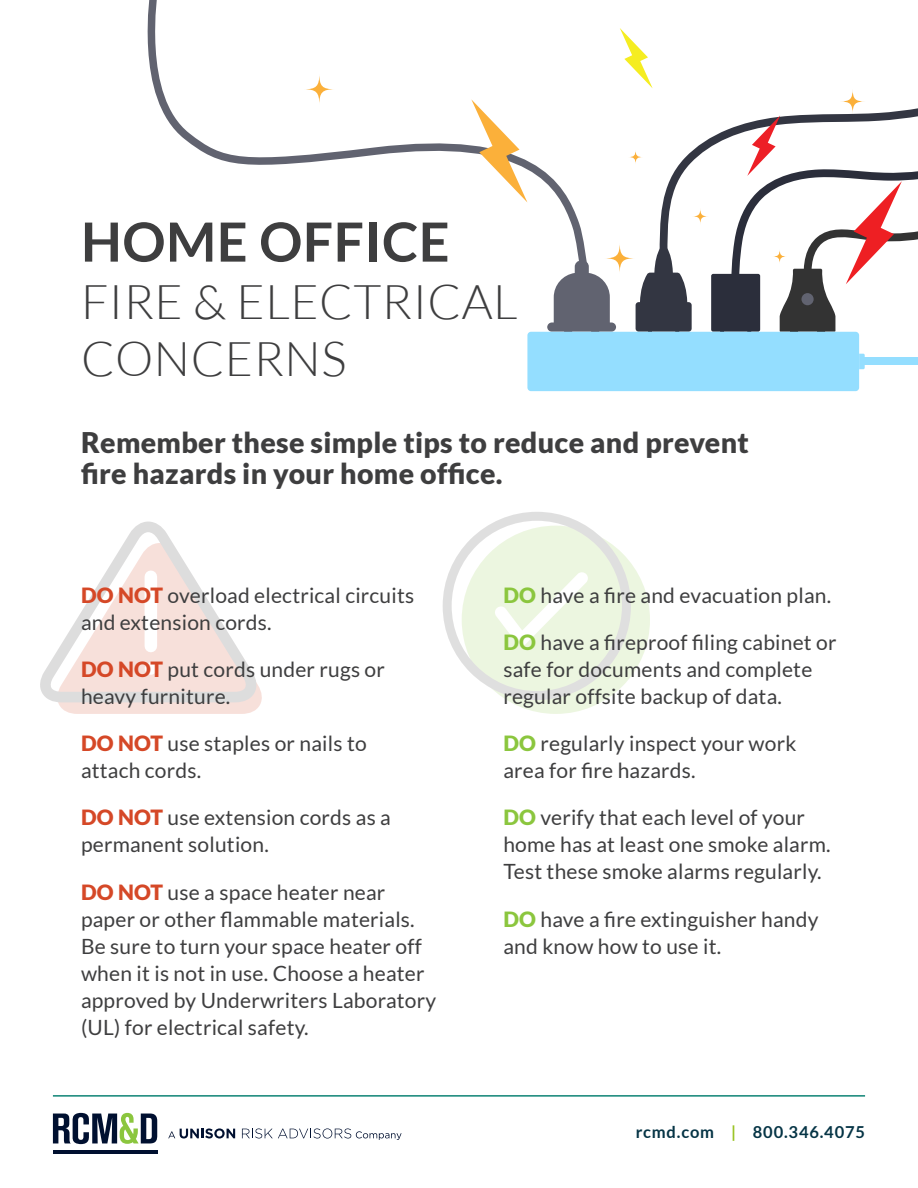
<style>
.page{position:relative;width:918px;height:1188px;background:#fff}
.page>*{position:absolute;margin:0;border:0;box-sizing:border-box;transform-origin:0 0}
.Body{font:700 54px "Lato";letter-spacing:.01em;color:#3e3e3f}
.Body-2{font:300 48px/57px "Lato";letter-spacing:.01em;color:#3e3e3f}
.Body-3{font:900 28.5px/31.5px "Lato";letter-spacing:.01em;color:#3e3e3f}
.Body-4{font:21px/27px "Lato";letter-spacing:.01em;color:#3e3e3f}
.Info{font:700 16.5px "Lato";letter-spacing:.05em;color:#053445}
.s1{font-weight:900;color:#d54827}
.s2{font-weight:900;color:#8bc63e}
.s3{color:#98c21f}
</style>
<div class="page">
<svg style="left:147px;top:0;width:440px;height:261px"></svg>
<svg style="left:40px;top:522px;width:222px;height:192px"></svg>
<div style="left:145px;top:577px;width:12px;height:69px;background:#fff"></div>
<div style="left:145px;top:662px;width:12px;height:13px;background:#fff;border-radius:50%"></div>
<svg style="left:443px;top:512px;width:207px;height:202px"></svg>
<svg style="left:547px;top:261px;width:69px;height:71px"></svg>
<div style="left:527px;top:332px;width:332px;height:59px;background:#94deff;border-radius:4px"></div>
<div style="left:862px;top:358px;width:56px;height:7px;background:#94deff"></div>
<svg style="left:859px;top:354px;width:6px;height:15px"></svg>
<svg style="left:620px;top:28px;width:33px;height:60px"></svg>
<svg style="left:636px;top:108px;width:282px;height:224px"></svg>
<svg style="left:471px;top:99px;width:56px;height:104px"></svg>
<svg style="left:840px;top:88px;width:26px;height:27px"></svg>
<svg style="left:604px;top:242px;width:32px;height:32px"></svg>
<svg style="left:628px;top:149px;width:15px;height:16px"></svg>
<svg style="left:772px;top:249px;width:15px;height:15px"></svg>
<svg style="left:692px;top:208px;width:17px;height:17px"></svg>
<svg style="left:303px;top:73px;width:32px;height:32px"></svg>
<svg style="left:168px;top:1128px;width:67px;height:11px"></svg>
<svg style="left:242px;top:1128px;width:160px;height:12px"></svg>
<svg style="left:53px;top:1113px;width:104px;height:31px"></svg>
<hr style="left:53px;top:1150px;width:104px;height:4px;background:#001030">
<hr style="left:53px;top:1095px;width:812px;height:2px;background:#0e8375">
<p class="Body" style="left:81px;top:211px;width:370px">HOME OFFICE</p>
<p class="Body-2" style="left:81px;top:273px;width:438px">FIRE &amp; ELECTRICAL<br>CONCERNS</p>
<p class="Body-3" style="left:81px;top:426px;width:669px">Remember these simple tips to reduce and prevent fire hazards in your home office.</p>
<p class="Body-4" style="left:81px;top:581px;width:335px"><span class="s1">DO NOT</span> overload electrical circuits and extension cords.</p>
<p class="Body-4" style="left:81px;top:656px;width:305px"><span class="s1">DO NOT</span> put cords under rugs or heavy furniture.</p>
<p class="Body-4" style="left:81px;top:730px;width:287px"><span class="s1">DO NOT</span> use staples or nails to attach cords.</p>
<p class="Body-4" style="left:81px;top:804px;width:311px"><span class="s1">DO NOT</span> use extension cords as a permanent solution.</p>
<p class="Body-4" style="left:81px;top:878px;width:357px"><span class="s1">DO NOT</span> use a space heater near paper or other flammable materials.<br>Be sure to turn your space heater off when it is not in use. Choose a heater approved by Underwriters Laboratory (UL) for electrical safety.</p>
<p class="Body-4" style="left:503px;top:581px;width:329px"><span class="s2">DO</span> have a fire and evacuation plan.</p>
<p class="Body-4" style="left:503px;top:629px;width:335px"><span class="s2">DO</span> have a fireproof filing cabinet or safe for documents and complete regular offsite backup of data.</p>
<p class="Body-4" style="left:503px;top:730px;width:295px"><span class="s2">DO</span> regularly inspect your work area for fire hazards.</p>
<p class="Body-4" style="left:503px;top:804px;width:329px"><span class="s2">DO</span> verify that each level of your home has at least one smoke alarm.<br>Test these smoke alarms regularly.</p>
<p class="Body-4" style="left:503px;top:905px;width:317px"><span class="s2">DO</span> have a fire extinguisher handy and know how to use it.</p>
<p class="Info" style="left:636px;top:1122px;width:231px">rcmd.com <span class="s3">|</span> 800.346.4075</p>
</div>
